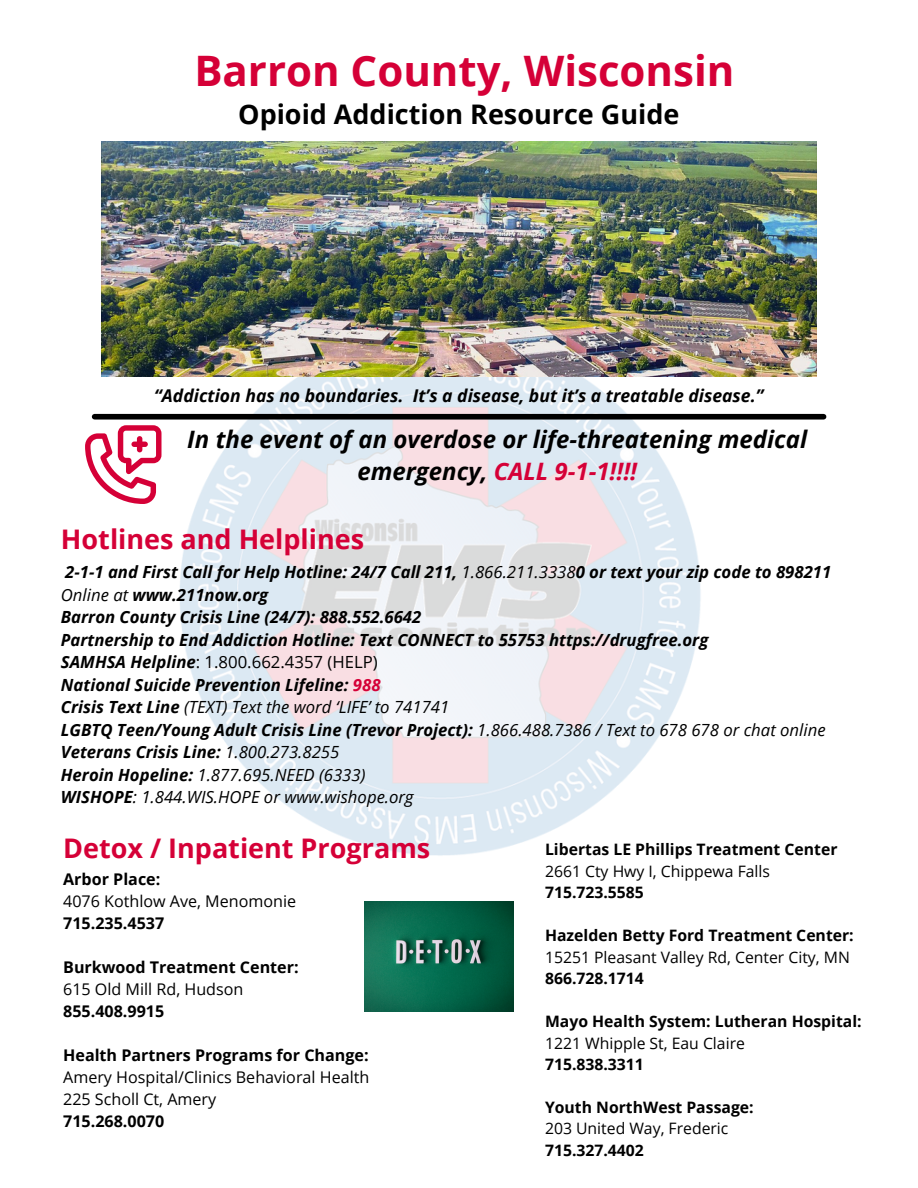
<style>
.page{position:relative;width:918px;height:1188px;background:#fff}
.page>*{position:absolute;margin:0;border:0;box-sizing:border-box;transform-origin:0 0}
.t1{font:700 42px "Open Sans";color:#d50037}
.t2{font:700 27px "Open Sans";color:#d50037}
.t3{font:700 27px "Open Sans";color:#000}
.t4{font:italic 700 24px/32.7px "Open Sans";color:#000;text-align:center}
.t5{font:italic 700 17.55px "Open Sans";color:#000}
.t6{font:italic 700 16.8px/22.5px "Open Sans";color:#000}
.t7{font:700 16.05px "Open Sans";color:#000}
.t8{font:16.05px/21.9px "Open Sans";color:#000}
.t9{font:700 15.75px "Open Sans";color:#000}
.t10{font:15.75px "Open Sans";color:#000}
.s1{color:#d50037}
.s2{font-weight:400}
.s3{font-weight:400;font-style:normal}
</style>
<div class="page">
<img style="left:155px;top:376px;width:608px;height:480px">
<div style="left:95px;top:414px;width:729px;height:6px;background:#000"></div>
<svg style="left:85px;top:425px;width:77px;height:79px"></svg>
<img style="left:364px;top:901px;width:150px;height:110px">
<img style="left:102px;top:141px;width:714px;height:235px">
<h1 class="t1" style="left:194px;top:41px;width:542px">Barron County, Wisconsin</h1>
<h2 class="t3" style="left:238px;top:96px;width:443px">Opioid Addiction Resource Guide</h2>
<p class="t5" style="left:154px;top:383px;width:611px">“Addiction has no boundaries. It’s a disease, but it’s a treatable disease.”</p>
<h3 class="t4" style="left:187px;top:422px;width:621px">In the event of an overdose or life-threatening medical emergency, <span class="s1">CALL 9-1-1!!!!</span></h3>
<h2 class="t2" style="left:61px;top:520px;width:305px">Hotlines and Helplines</h2>
<p class="t6" style="left:61px;top:560px;width:772px">2-1-1 and First Call for Help Hotline: 24/7 Call 211, <span class="s2">1.866.211.3338</span>0 or text your zip code to 898211<br><span class="s2">Online at</span> www.211now.org<br>Barron County Crisis Line (24/7): 888.552.6642<br>Partnership to End Addiction Hotline: Text CONNECT to 55753 https://drugfree.org<br>SAMHSA Helpline<span class="s3">: 1.800.662.4357 (HELP)<br></span>National Suicide Prevention Lifeline: <span class="s1">988<br></span>Crisis Text Line <span class="s2">(TEXT) Text the word ‘LIFE’ to 741741<br></span>LGBTQ Teen/Young Adult Crisis Line (Trevor Project): <span class="s2">1.866.488.7386 / Text to 678 678 or chat online </span>Veterans Crisis Line: <span class="s2">1.800.273.8255<br></span>Heroin Hopeline: <span class="s2">1.877.695.NEED (6333)<br></span>WISHOPE<span class="s2">: 1.844.WIS.HOPE or www.wishope.org</span></p>
<h2 class="t2" style="left:63px;top:829px;width:369px">Detox / Inpatient Programs</h2>
<p class="t7" style="left:63px;top:868px;width:99px">Arbor Place:</p>
<p class="t8" style="left:63px;top:890px;width:234px">4076 Kothlow Ave, Menomonie</p>
<p class="t7" style="left:63px;top:912px;width:103px">715.235.4537</p>
<p class="t7" style="left:63px;top:956px;width:237px">Burkwood Treatment Center:</p>
<p class="t8" style="left:63px;top:978px;width:182px">615 Old Mill Rd, Hudson</p>
<p class="t7" style="left:63px;top:1000px;width:103px">855.408.9915</p>
<p class="t7" style="left:63px;top:1044px;width:307px">Health Partners Programs for Change:</p>
<p class="t8" style="left:63px;top:1065px;width:308px">Amery Hospital/Clinics Behavioral Health<br>225 Scholl Ct, Amery</p>
<p class="t7" style="left:63px;top:1109px;width:103px">715.268.0070</p>
<p class="t9" style="left:545px;top:839px;width:294px">Libertas LE Phillips Treatment Center</p>
<p class="t10" style="left:545px;top:860px;width:227px">2661 Cty Hwy I, Chippewa Falls</p>
<p class="t9" style="left:545px;top:881px;width:100px">715.723.5585</p>
<p class="t9" style="left:545px;top:924px;width:310px">Hazelden Betty Ford Treatment Center:</p>
<p class="t10" style="left:545px;top:946px;width:306px">15251 Pleasant Valley Rd, Center City, MN</p>
<p class="t9" style="left:545px;top:967px;width:100px">866.728.1714</p>
<p class="t9" style="left:545px;top:1010px;width:318px">Mayo Health System: Lutheran Hospital:</p>
<p class="t10" style="left:545px;top:1032px;width:201px">1221 Whipple St, Eau Claire</p>
<p class="t9" style="left:545px;top:1053px;width:100px">715.838.3311</p>
<p class="t9" style="left:545px;top:1096px;width:210px">Youth NorthWest Passage:</p>
<p class="t10" style="left:545px;top:1118px;width:185px">203 United Way, Frederic</p>
<p class="t9" style="left:545px;top:1139px;width:100px">715.327.4402</p>
</div>
